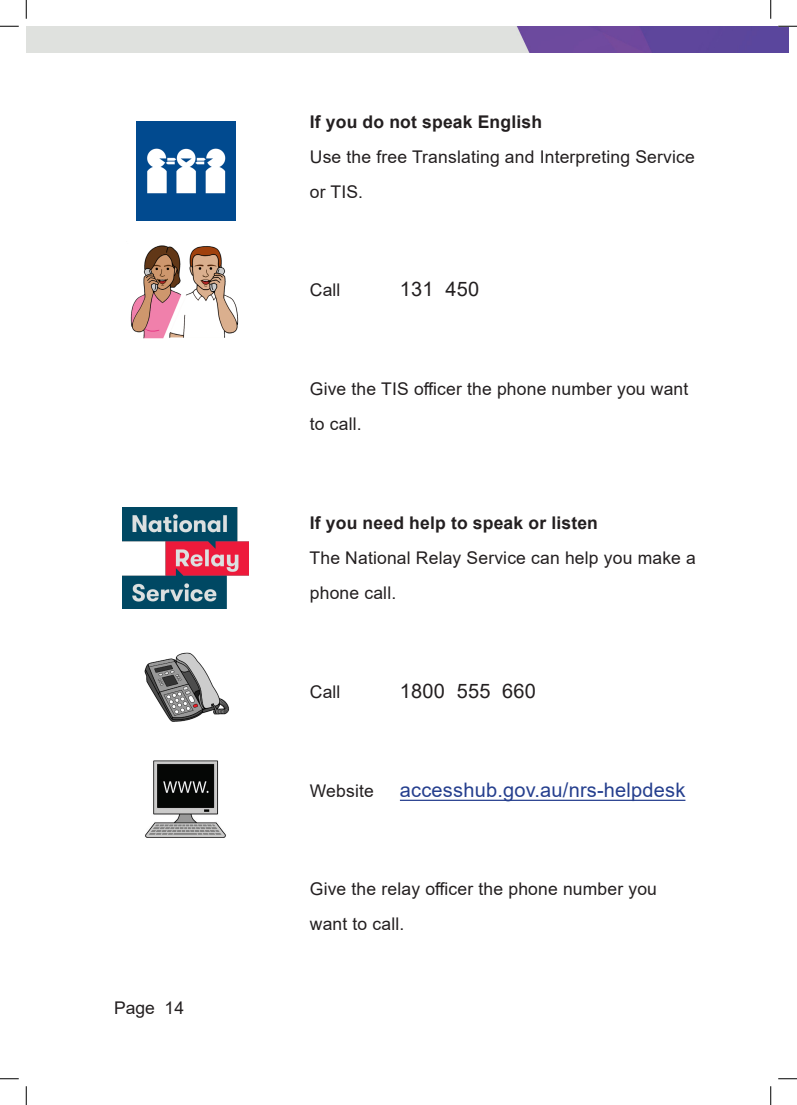
<style>
.page{position:relative;width:797px;height:1105px;background:#fff}
.page>*{position:absolute;margin:0;border:0;box-sizing:border-box;transform-origin:0 0}
.Body_2_line_space{font:20px "Arial";letter-spacing:.01em;color:#253f8e}
.Body_2_line_space-2{font:20px "Arial";letter-spacing:.01em;color:#231f20}
.Body_2_line_space-3{font:17.5px/35px "Arial";letter-spacing:.01em;color:#231f20}
.Body_0_line_space{font:700 17.5px "Arial";letter-spacing:.01em;color:#231f20}
</style>
<div class="page">
<img style="left:26px;top:26px;width:762px;height:27px">
<hr style="left:400px;top:800px;width:285px;height:1px;background:#253f8e">
<img style="left:136px;top:122px;width:99px;height:98px">
<img style="left:130px;top:245px;width:109px;height:94px">
<img style="left:123px;top:507px;width:126px;height:102px">
<img style="left:144px;top:652px;width:85px;height:70px">
<img style="left:145px;top:760px;width:81px;height:78px">
<svg style="left:0;top:25px;width:19px;height:2px"></svg>
<svg style="left:778px;top:25px;width:19px;height:2px"></svg>
<svg style="left:0;top:1078px;width:19px;height:1px"></svg>
<svg style="left:778px;top:1078px;width:19px;height:1px"></svg>
<svg style="left:25px;top:0;width:2px;height:19px"></svg>
<svg style="left:25px;top:1086px;width:2px;height:19px"></svg>
<svg style="left:770px;top:0;width:1px;height:19px"></svg>
<svg style="left:770px;top:1086px;width:1px;height:19px"></svg>
<p class="Body_2_line_space-3" style="left:114px;top:990px;width:72px">Page 14</p>
<p class="Body_0_line_space" style="left:310px;top:109px;width:234px">If you do not speak English</p>
<p class="Body_2_line_space-3" style="left:310px;top:139px;width:386px">Use the free Translating and Interpreting Service or TIS.</p>
<p class="Body_2_line_space-3" style="left:310px;top:273px;width:32px">Call</p>
<p class="Body_2_line_space-2" style="left:400px;top:276px;width:81px">131 450</p>
<p class="Body_2_line_space-3" style="left:310px;top:371px;width:380px">Give the TIS officer the phone number you want to call.</p>
<p class="Body_0_line_space" style="left:310px;top:510px;width:289px">If you need help to speak or listen</p>
<p class="Body_2_line_space-3" style="left:309px;top:540px;width:388px">The National Relay Service can help you make a phone call.</p>
<p class="Body_2_line_space-3" style="left:310px;top:674px;width:32px">Call</p>
<p class="Body_2_line_space-2" style="left:400px;top:677px;width:138px">1800 555 660</p>
<p class="Body_2_line_space-3" style="left:310px;top:773px;width:65px">Website</p>
<p class="Body_2_line_space" style="left:400px;top:776px;width:287px">accesshub.gov.au/nrs-helpdesk</p>
<p class="Body_2_line_space-3" style="left:310px;top:871px;width:349px">Give the relay officer the phone number you want to call.</p>
</div>
